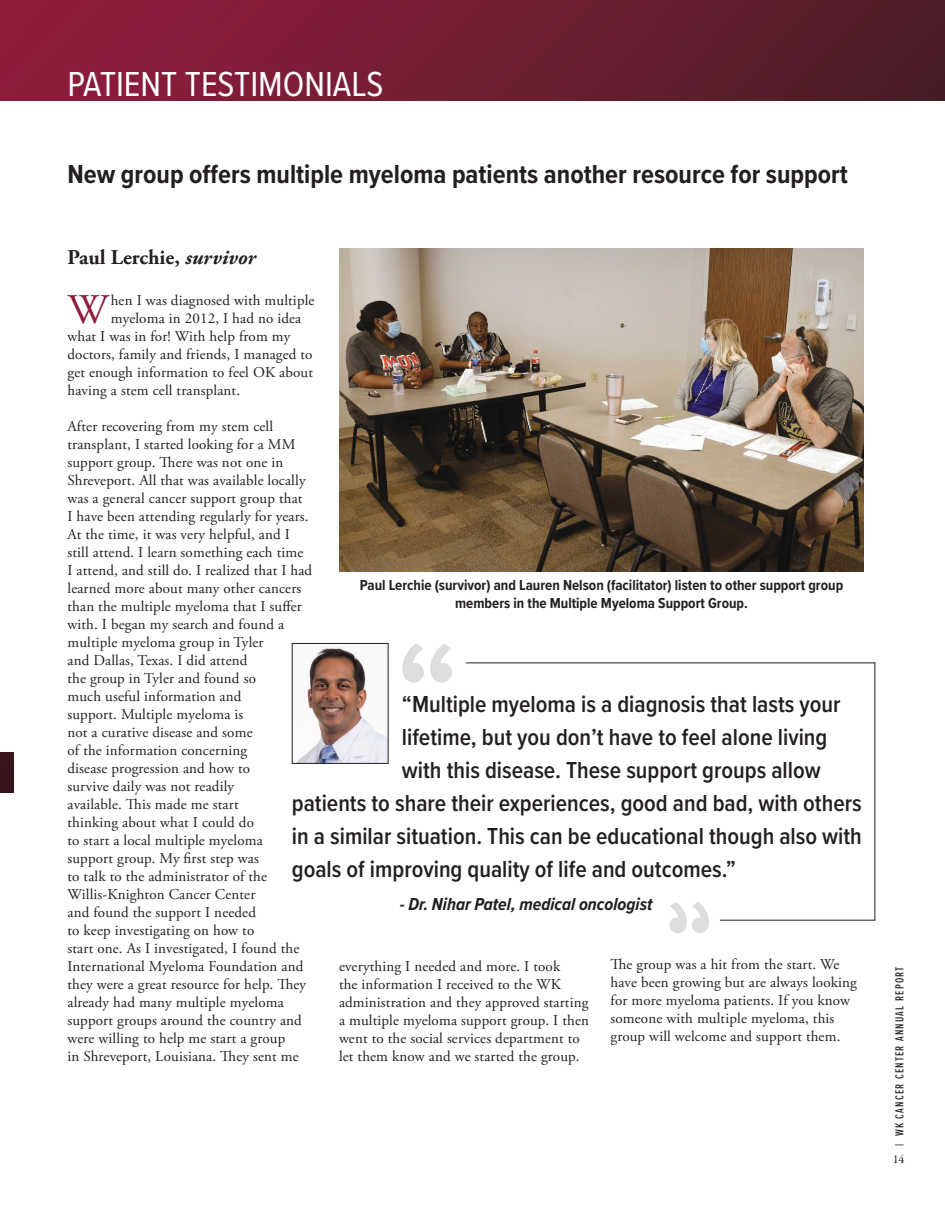
<style>
.page{position:relative;width:945px;height:1215px;background:#fff}
.page>*{position:absolute;margin:0;border:0;box-sizing:border-box;transform-origin:0 0}
.t1{font:42.15px "Adobe Garamond Pro";color:#901c3b}
.t2{font:36px "Proxima Nova Cond";color:#fff}
.t3{font:700 27px "Proxima Nova Cond";color:#231f20}
.t4{font:600 24px "Proxima Nova Cond";color:#231f20}
.t5{font:700 21px "Adobe Garamond Pro";color:#231f20}
.t6{font:italic 700 18px "Proxima Nova Cond";color:#231f20}
.t7{font:15px/18px "Adobe Garamond Pro";letter-spacing:.01em;color:#231f20}
.t8{font:700 15px/18px "Proxima Nova Cond";color:#231f20;text-align:center}
.t9{font:500 12px "Proxima Nova Ex Cn";letter-spacing:.1em;color:#231f20}
.t10{font:12px "Garamond Premr Pro";color:#231f20}
.s1{font-style:italic}
</style>
<div class="page">
<div style="left:0;top:752px;width:14px;height:41px;background:#38141d"></div>
<img style="left:339px;top:248px;width:525px;height:323px">
<div style="left:0;top:0;width:945px;height:101px;background:linear-gradient(to right,#951c3e,#4c1e27)"></div>
<img style="left:296px;top:647px;width:90px;height:115px">
<div style="left:292px;top:643px;width:96px;height:121px;border:1px solid #231f20"></div>
<svg style="left:402px;top:643px;width:50px;height:40px"></svg>
<svg style="left:669px;top:902px;width:40px;height:31px"></svg>
<hr style="left:466px;top:663px;width:409px;height:1px;background:#231f20">
<hr style="left:720px;top:920px;width:155px;height:1px;background:#231f20">
<hr style="left:874px;top:663px;width:1px;height:258px;background:#231f20">
<p class="t2" style="left:68px;top:57px;width:317px">PATIENT TESTIMONIALS</p>
<p class="t3" style="left:68px;top:154px;width:782px">New group offers multiple myeloma patients another resource for support</p>
<p class="t5" style="left:68px;top:245px;width:190px">Paul Lerchie, <span class="s1">survivor</span></p>
<p class="t1" style="left:68px;top:284px;width:42px">W</p>
<p class="t7" style="left:111px;top:291px;width:205px">hen I was diagnosed with multiple</p>
<p class="t7" style="left:111px;top:309px;width:192px">myeloma in 2012, I had no idea</p>
<p class="t7" style="left:68px;top:327px;width:224px">what I was in for! With help from my</p>
<p class="t7" style="left:68px;top:345px;width:247px">doctors, family and friends, I managed to</p>
<p class="t7" style="left:68px;top:363px;width:247px">get enough information to feel OK about</p>
<p class="t7" style="left:68px;top:381px;width:174px">having a stem cell transplant.</p>
<p class="t7" style="left:68px;top:417px;width:240px">After recovering from my stem cell transplant, I started looking for a MM support group. There was not one in Shreveport. All that was available locally was a general cancer support group that</p>
<p class="t7" style="left:68px;top:507px;width:246px">I have been attending regularly for years.<br>At the time, it was very helpful, and I still attend. I learn something each time<br>I attend, and still do. I realized that I had learned more about many other cancers than the multiple myeloma that I suffer with. I began my search and found a multiple myeloma group in Tyler<br>and Dallas, Texas. I did attend<br>the group in Tyler and found so<br>much useful information and<br>support. Multiple myeloma is<br>not a curative disease and some<br>of the information concerning<br>disease progression and how to<br>survive daily was not readily<br>available. This made me start<br>thinking about what I could do<br>to start a local multiple myeloma support group. My first step was<br>to talk to the administrator of the Willis-Knighton Cancer Center<br>and found the support I needed<br>to keep investigating on how to<br>start one. As I investigated, I found the International Myeloma Foundation and they were a great resource for help. They already had many multiple myeloma support groups around the country and were willing to help me start a group<br>in Shreveport, Louisiana. They sent me</p>
<p class="t8" style="left:360px;top:576px;width:485px">Paul Lerchie (survivor) and Lauren Nelson (facilitator) listen to other support group members in the Multiple Myeloma Support Group.</p>
<p class="t4" style="left:402px;top:687px;width:440px">“Multiple myeloma is a diagnosis that lasts your</p>
<p class="t4" style="left:402px;top:720px;width:427px">lifetime, but you don’t have to feel alone living</p>
<p class="t4" style="left:402px;top:753px;width:420px">with this disease. These support groups allow</p>
<p class="t4" style="left:292px;top:786px;width:571px">patients to share their experiences, good and bad, with others</p>
<p class="t4" style="left:292px;top:819px;width:572px">in a similar situation. This can be educational though also with</p>
<p class="t4" style="left:292px;top:852px;width:445px">goals of improving quality of life and outcomes.”</p>
<p class="t6" style="left:400px;top:891px;width:254px">- Dr. Nihar Patel, medical oncologist</p>
<p class="t7" style="left:339px;top:957px;width:252px">everything I needed and more. I took<br>the information I received to the WK administration and they approved starting a multiple myeloma support group. I then went to the social services department to let them know and we started the group.</p>
<p class="t7" style="left:610px;top:956px;width:248px">The group was a hit from the start. We have been growing but are always looking for more myeloma patients. If you know someone with multiple myeloma, this group will welcome and support them.</p>
<p class="t9" style="left:891px;top:1146px;width:181px;rotate:-90deg">| WK CANCER CENTER ANNUAL REPORT</p>
<p class="t10" style="left:893px;top:1152px;width:13px">14</p>
</div>
